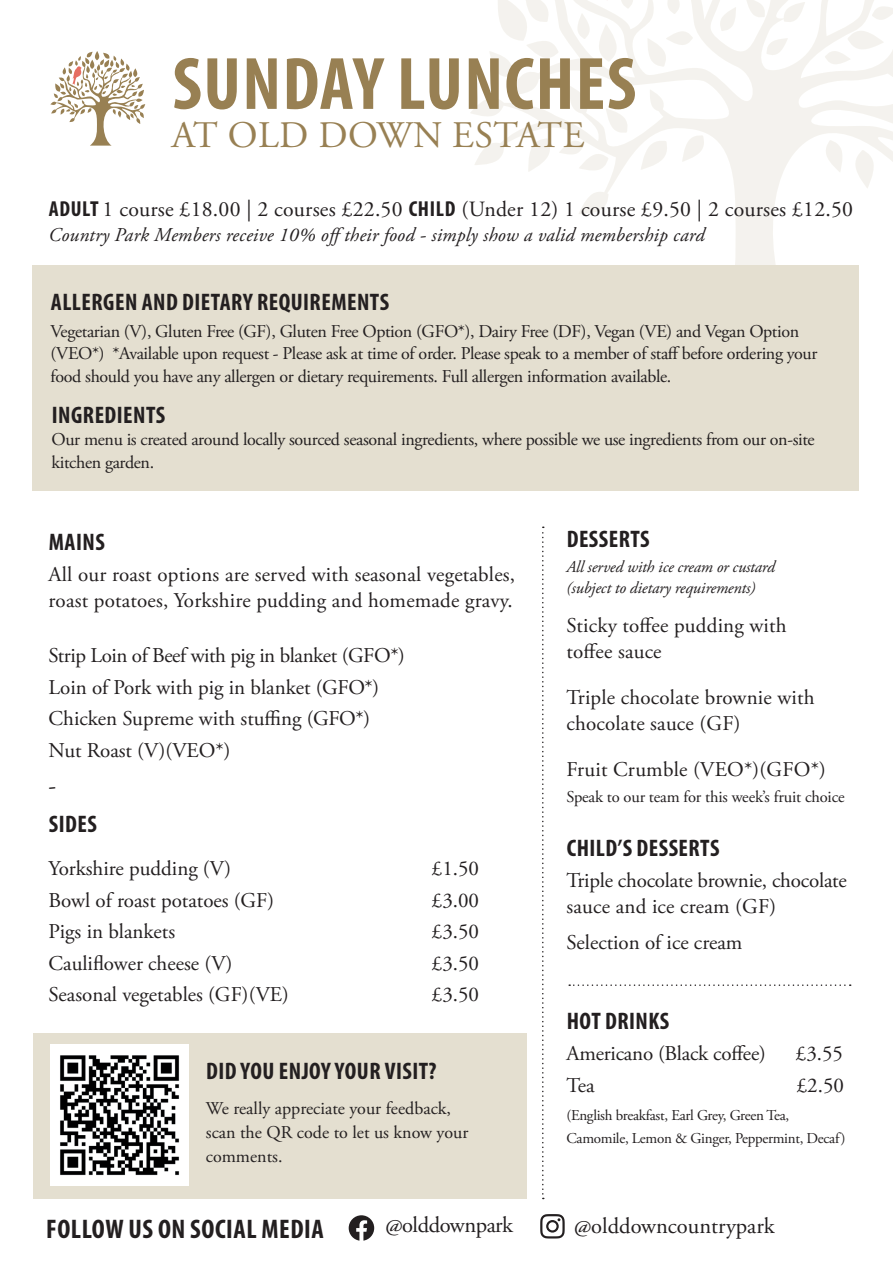
<style>
.page{position:relative;width:893px;height:1263px;background:#fff}
.page>*{position:absolute;margin:0;border:0;box-sizing:border-box;transform-origin:0 0}
.t1{font:700 condensed 75px "Myriad Pro";letter-spacing:.02em;color:#988053}
.t2{font:37.5px "Adobe Garamond Pro";letter-spacing:.015em;color:#988053}
.t3{font:700 condensed 27px "Myriad Pro";letter-spacing:.02em;color:#231f20}
.t4{font:700 condensed 24px "Myriad Pro";letter-spacing:.02em;color:#231f20}
.t5{font:24px "Adobe Garamond Pro";color:#231f20}
.t6{font:22.5px "Adobe Garamond Pro";color:#231f20}
.t7{font:22.5px "Adobe Garamond Pro";letter-spacing:-.02em;color:#231f20}
.t8{font:21.75px "Adobe Garamond Pro";letter-spacing:.01em;color:#231f20}
.t9{font:21px/25.5px "Adobe Garamond Pro";color:#231f20}
.t10{font:italic 19.5px "Adobe Garamond Pro";letter-spacing:.01em;color:#231f20}
.t11{font:18px/22.5px "Adobe Garamond Pro";letter-spacing:-.02em;color:#231f20}
.t12{font:18px/24px "Adobe Garamond Pro";color:#231f20}
.t13{font:italic 16.5px/21px "Adobe Garamond Pro";letter-spacing:-.01em;color:#231f20}
.t14{font:16.5px "Adobe Garamond Pro";letter-spacing:-.01em;color:#231f20}
.t15{font:15px/22.5px "Adobe Garamond Pro";letter-spacing:-.02em;color:#231f20}
.s1{font-family:"Myriad Pro";font-weight:700;font-stretch:condensed}
</style>
<div class="page">
<div style="left:33px;top:1033px;width:494px;height:166px;background:#e4dfd0"></div>
<svg style="left:470px;top:0;width:423px;height:266px"></svg>
<svg style="left:824px;top:140px;width:20px;height:33px"></svg>
<svg style="left:647px;top:31px;width:46px;height:36px"></svg>
<svg style="left:667px;top:0;width:13px;height:14px"></svg>
<svg style="left:718px;top:7px;width:19px;height:25px"></svg>
<svg style="left:872px;top:5px;width:21px;height:16px"></svg>
<svg style="left:766px;top:38px;width:22px;height:19px"></svg>
<svg style="left:854px;top:150px;width:21px;height:39px"></svg>
<svg style="left:825px;top:30px;width:59px;height:34px"></svg>
<svg style="left:527px;top:138px;width:26px;height:34px"></svg>
<svg style="left:559px;top:108px;width:71px;height:64px"></svg>
<svg style="left:489px;top:0;width:70px;height:79px"></svg>
<svg style="left:598px;top:24px;width:19px;height:38px"></svg>
<svg style="left:746px;top:0;width:21px;height:19px"></svg>
<svg style="left:641px;top:138px;width:29px;height:32px"></svg>
<svg style="left:577px;top:13px;width:13px;height:26px"></svg>
<svg style="left:682px;top:134px;width:24px;height:28px"></svg>
<svg style="left:596px;top:0;width:54px;height:9px"></svg>
<svg style="left:649px;top:89px;width:17px;height:23px"></svg>
<svg style="left:50px;top:51px;width:95px;height:95px"></svg>
<svg style="left:542px;top:526px;width:2px;height:673px"></svg>
<svg style="left:569px;top:984px;width:282px;height:2px"></svg>
<svg style="left:349px;top:1215px;width:25px;height:25px"></svg>
<svg style="left:540px;top:1214px;width:25px;height:24px"></svg>
<div style="left:33px;top:266px;width:826px;height:225px;background:#e4dfd0"></div>
<div style="left:50px;top:1044px;width:138px;height:142px;background:#fff"></div>
<img style="left:60px;top:1055px;width:120px;height:121px">
<h1 class="t1" style="left:172px;top:37px;width:465px">SUNDAY LUNCHES</h1>
<h2 class="t2" style="left:172px;top:113px;width:414px">AT OLD DOWN ESTATE</h2>
<p class="t8" style="left:49px;top:196px;width:806px"><span class="s1">ADULT</span> 1 course £18.00 | 2 courses £22.50 <span class="s1">CHILD</span> (Under 12) 1 course £9.50 | 2 courses £12.50</p>
<p class="t10" style="left:49px;top:223px;width:657px">Country Park Members receive 10% offtheir food - simply show a valid membership card</p>
<p class="t4" style="left:51px;top:287px;width:340px">ALLERGEN AND DIETARY REQUIREMENTS</p>
<p class="t11" style="left:51px;top:320px;width:768px">Vegetarian (V), Gluten Free (GF), Gluten Free Option (GFO*), Dairy Free (DF), Vegan (VE) and Vegan Option (VEO*) *Available upon request - Please ask at time of order. Please speak to a member of staff before ordering your food should you have any allergen or dietary requirements. Full allergen information available.</p>
<p class="t4" style="left:52px;top:400px;width:115px">INGREDIENTS</p>
<p class="t11" style="left:52px;top:429px;width:765px">Our menu is created around locally sourced seasonal ingredients, where possible we use ingredients from our on-site kitchen garden.</p>
<p class="t4" style="left:49px;top:527px;width:57px">MAINS</p>
<p class="t9" style="left:49px;top:562px;width:468px">All our roast options are served with seasonal vegetables, roast potatoes, Yorkshire pudding and homemade gravy.</p>
<p class="t9" style="left:49px;top:640px;width:358px;line-height:31.5px">Strip Loin of Beef with pig in blanket (GFO*)<br>Loin of Pork with pig in blanket (GFO*)<br>Chicken Supreme with stuffing (GFO*)<br>Nut Roast (V)(VEO*)</p>
<p class="t5" style="left:49px;top:771px;width:9px">-</p>
<p class="t4" style="left:49px;top:809px;width:50px">SIDES</p>
<p class="t9" style="left:49px;top:856px;width:184px">Yorkshire pudding (V)</p>
<p class="t9" style="left:432px;top:856px;width:49px">£1.50</p>
<p class="t9" style="left:49px;top:888px;width:227px">Bowl of roast potatoes (GF)</p>
<p class="t9" style="left:432px;top:888px;width:49px">£3.00</p>
<p class="t9" style="left:49px;top:919px;width:128px">Pigs in blankets</p>
<p class="t9" style="left:432px;top:919px;width:49px">£3.50</p>
<p class="t9" style="left:49px;top:951px;width:185px">Cauliflower cheese (V)</p>
<p class="t9" style="left:432px;top:951px;width:49px">£3.50</p>
<p class="t9" style="left:49px;top:982px;width:242px">Seasonal vegetables (GF)(VE)</p>
<p class="t9" style="left:432px;top:982px;width:49px">£3.50</p>
<p class="t4" style="left:206px;top:1056px;width:232px">DID YOU ENJOY YOUR VISIT?</p>
<p class="t12" style="left:206px;top:1097px;width:264px">We really appreciate your feedback, scan the QR code to let us know your comments.</p>
<p class="t4" style="left:567px;top:524px;width:84px">DESSERTS</p>
<p class="t13" style="left:566px;top:557px;width:210px">All served with ice cream or custard (subject to dietary requirements)</p>
<p class="t9" style="left:566px;top:613px;width:222px">Sticky toffee pudding with toffee sauce</p>
<p class="t9" style="left:566px;top:685px;width:250px">Triple chocolate brownie with chocolate sauce (GF)</p>
<p class="t9" style="left:566px;top:757px;width:261px">Fruit Crumble (VEO*)(GFO*)</p>
<p class="t14" style="left:566px;top:786px;width:280px">Speak to our team for this week’s fruit choice</p>
<p class="t4" style="left:567px;top:833px;width:154px">CHILD’S DESSERTS</p>
<p class="t9" style="left:566px;top:869px;width:282px">Triple chocolate brownie, chocolate sauce and ice cream (GF)</p>
<p class="t9" style="left:566px;top:930px;width:177px">Selection of ice cream</p>
<p class="t4" style="left:567px;top:1006px;width:104px">HOT DRINKS</p>
<p class="t9" style="left:566px;top:1041px;width:201px">Americano (Black coffee)</p>
<p class="t9" style="left:796px;top:1041px;width:49px">£3.55</p>
<p class="t9" style="left:566px;top:1073px;width:30px">Tea</p>
<p class="t9" style="left:797px;top:1073px;width:49px">£2.50</p>
<p class="t15" style="left:566px;top:1105px;width:280px">(English breakfast, Earl Grey, Green Tea,<br>Camomile, Lemon &amp; Ginger, Peppermint, Decaf)</p>
<p class="t3" style="left:46px;top:1212px;width:279px">FOLLOW US ON SOCIAL MEDIA</p>
<p class="t7" style="left:385px;top:1211px;width:129px">@olddownpark</p>
<p class="t6" style="left:574px;top:1212px;width:202px">@olddowncountrypark</p>
</div>
